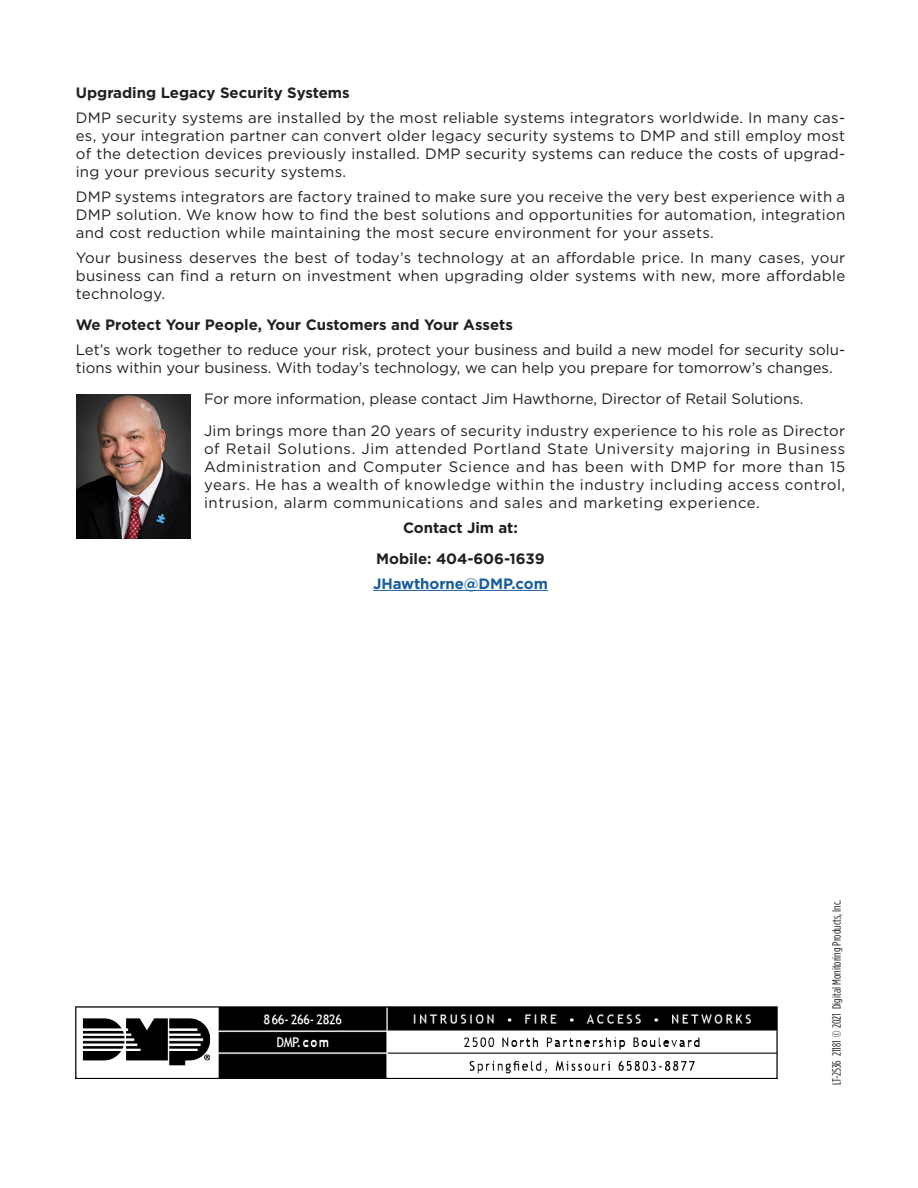
<style>
.page{position:relative;width:918px;height:1188px;background:#fff}
.page>*{position:absolute;margin:0;border:0;box-sizing:border-box;transform-origin:0 0}
.t1{font:15px/18px "Gotham";color:#231f20;text-align:justify}
.t2{font:700 15px "Gotham";color:#231f20}
.t3{font:700 15px "Gotham";letter-spacing:-.005em;color:#175d9e}
.t4{font:12px "Gotham Condensed";color:#231f20}
</style>
<div class="page">
<hr style="left:373px;top:590px;width:175px;height:1px;background:#175d9e">
<img style="left:76px;top:394px;width:115px;height:145px">
<img style="left:75px;top:1006px;width:702px;height:72px">
<p class="t2" style="left:76px;top:83px;width:275px">Upgrading Legacy Security Systems</p>
<p class="t1" style="left:76px;top:109px;width:771px">DMP security systems are installed by the most reliable systems integrators worldwide. In many cas&shy;es, your integration partner can convert older legacy security systems to DMP and still employ most of the detection devices previously installed. DMP security systems can reduce the costs of upgrad&shy;ing your previous security systems.</p>
<p class="t1" style="left:76px;top:187px;width:771px">DMP systems integrators are factory trained to make sure you receive the very best experience with a DMP solution. We know how to find the best solutions and opportunities for automation, integration and cost reduction while maintaining the most secure environment for your assets.</p>
<p class="t1" style="left:76px;top:248px;width:771px">Your business deserves the best of today’s technology at an affordable price. In many cases, your business can find a return on investment when upgrading older systems with new, more affordable technology.</p>
<p class="t2" style="left:76px;top:315px;width:439px">We Protect Your People, Your Customers and Your Assets</p>
<p class="t1" style="left:76px;top:340px;width:771px">Let’s work together to reduce your risk, protect your business and build a new model for security solu&shy;tions within your business. With today’s technology, we can help you prepare for tomorrow’s changes.</p>
<p class="t1" style="left:204px;top:390px;width:601px">For more information, please contact Jim Hawthorne, Director of Retail Solutions.</p>
<p class="t1" style="left:204px;top:421px;width:643px">Jim brings more than 20 years of security industry experience to his role as Director of Retail Solutions. Jim attended Portland State University majoring in Business Administration and Computer Science and has been with DMP for more than 15 years. He has a wealth of knowledge within the industry including access control, intrusion, alarm communications and sales and marketing experience.</p>
<p class="t2" style="left:403px;top:517px;width:116px">Contact Jim at:</p>
<p class="t2" style="left:376px;top:549px;width:170px">Mobile: 404-606-1639</p>
<p class="t3" style="left:373px;top:574px;width:176px">JHawthorne@DMP.com</p>
<p class="t4" style="left:830px;top:1085px;width:187px;rotate:-90deg">LT-2536 21181 © 2021 Digital Monitoring Products, Inc.</p>
</div>
